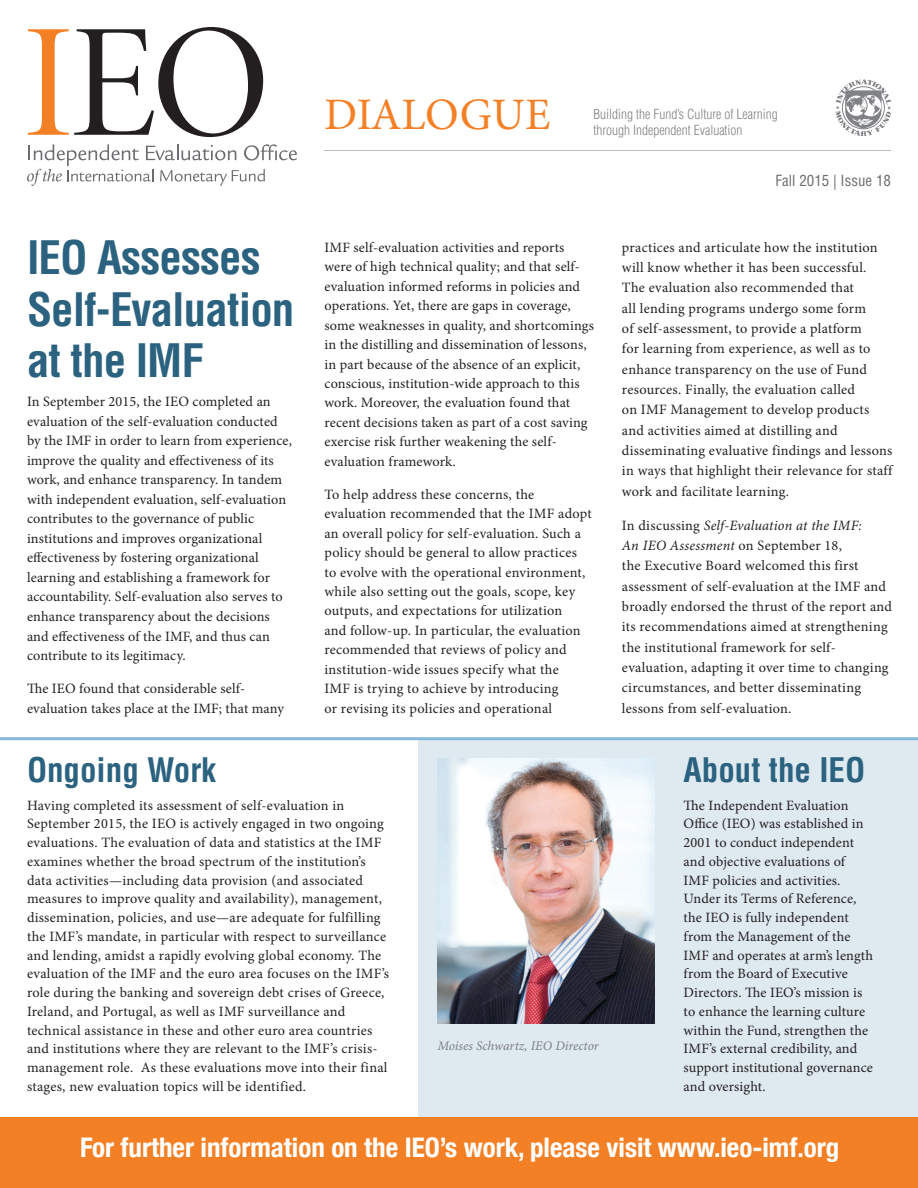
<style>
.page{position:relative;width:918px;height:1188px;background:#fff}
.page>*{position:absolute;margin:0;border:0;box-sizing:border-box;transform-origin:0 0}
.t1{font:700 condensed 45px/51.8px "Helvetica LT Std";letter-spacing:-.02em;color:#2b627f}
.t2{font:45px "Minion Pro";color:#f48026}
.t3{font:700 condensed 33px "Helvetica LT Std";color:#2b627f}
.t4{font:700 condensed 27px "Helvetica Neue";color:#fff}
.t5{font:condensed 15px "Helvetica LT Std";color:#6c6d70}
.t6{font:14.25px/19.5px "Minion Pro";letter-spacing:.015em;color:#231f20}
.t7{font:300 condensed 13.5px/16.2px "Helvetica LT Std";color:#808285}
.t8{font:13.2px "Minion Pro It Capt";letter-spacing:-.005em;color:#808285}
.s1{font-style:italic}
</style>
<div class="page">
<div style="left:0;top:1118px;width:918px;height:70px;background:#f48026"></div>
<div style="left:418px;top:739px;width:500px;height:379px;background:#dee9f0"></div>
<svg style="left:28px;top:27px;width:235px;height:110px"></svg>
<svg style="left:27px;top:144px;width:270px;height:42px"></svg>
<hr style="left:324px;top:150px;width:567px;height:1px;background:#bcbdc0">
<svg style="left:836px;top:80px;width:55px;height:56px"></svg>
<img style="left:437px;top:758px;width:217px;height:266px">
<hr style="left:0;top:737px;width:918px;height:3px;background:#87b9da">
<h1 class="t1" style="left:27px;top:231px;width:269px">IEO Assesses<br>Self-Evaluation at the IMF</h1>
<p class="t6" style="left:27px;top:392px;width:266px">In September 2015, the IEO completed an evaluation of the self-evaluation conducted by the IMF in order to learn from experience, improve the quality and effectiveness of its work, and enhance transparency. In tandem with independent evaluation, self-evaluation contributes to the governance of public institutions and improves organizational effectiveness by fostering organizational learning and establishing a framework for accountability. Self-evaluation also serves to enhance transparency about the decisions and effectiveness of the IMF, and thus can contribute to its legitimacy.</p>
<p class="t6" style="left:27px;top:679px;width:259px">The IEO found that considerable self&shy;evaluation takes place at the IMF; that many</p>
<h1 class="t2" style="left:324px;top:85px;width:228px">DIALOGUE</h1>
<p class="t7" style="left:593px;top:106px;width:186px">Building the Fund’s Culture of Learning through Independent Evaluation</p>
<p class="t5" style="left:776px;top:171px;width:117px">Fall 2015 | Issue 18</p>
<p class="t6" style="left:324px;top:238px;width:271px">IMF self-evaluation activities and reports were of high technical quality; and that self&shy;evaluation informed reforms in policies and operations. Yet, there are gaps in coverage, some weaknesses in quality, and shortcomings in the distilling and dissemination of lessons, in part because of the absence of an explicit, conscious, institution-wide approach to this work. Moreover, the evaluation found that recent decisions taken as part of a cost saving exercise risk further weakening the self&shy;evaluation framework.</p>
<p class="t6" style="left:324px;top:484px;width:269px">To help address these concerns, the evaluation recommended that the IMF adopt an overall policy for self-evaluation. Such a policy should be general to allow practices to evolve with the operational environment, while also setting out the goals, scope, key outputs, and expectations for utilization<br>and follow-up. In particular, the evaluation recommended that reviews of policy and institution-wide issues specify what the<br>IMF is trying to achieve by introducing<br>or revising its policies and operational</p>
<p class="t6" style="left:622px;top:237px;width:272px;line-height:20.4px">practices and articulate how the institution will know whether it has been successful.<br>The evaluation also recommended that<br>all lending programs undergo some form<br>of self-assessment, to provide a platform<br>for learning from experience, as well as to enhance transparency on the use of Fund resources. Finally, the evaluation called<br>on IMF Management to develop products and activities aimed at distilling and disseminating evaluative findings and lessons in ways that highlight their relevance for staff work and facilitate learning.</p>
<p class="t6" style="left:622px;top:515px;width:272px;line-height:20.4px">In discussing <span class="s1">Self-Evaluation at the IMF:<br>An IEO Assessment</span> on September 18,<br>the Executive Board welcomed this first assessment of self-evaluation at the IMF and broadly endorsed the thrust of the report and its recommendations aimed at strengthening the institutional framework for self&shy;evaluation, adapting it over time to changing circumstances, and better disseminating lessons from self-evaluation.</p>
<h2 class="t3" style="left:27px;top:749px;width:191px">Ongoing Work</h2>
<p class="t6" style="left:27px;top:796px;width:364px;line-height:18.8px">Having completed its assessment of self-evaluation in September 2015, the IEO is actively engaged in two ongoing evaluations. The evaluation of data and statistics at the IMF examines whether the broad spectrum of the institution’s data activities—including data provision (and associated measures to improve quality and availability), management, dissemination, policies, and use—are adequate for fulfilling the IMF’s mandate, in particular with respect to surveillance and lending, amidst a rapidly evolving global economy. The evaluation of the IMF and the euro area focuses on the IMF’s role during the banking and sovereign debt crises of Greece, Ireland, and Portugal, as well as IMF surveillance and technical assistance in these and other euro area countries and institutions where they are relevant to the IMF’s crisis&shy;management role. As these evaluations move into their final stages, new evaluation topics will be identified.</p>
<p class="t8" style="left:437px;top:1038px;width:163px">Moises Schwartz, IEO Director</p>
<h2 class="t3" style="left:684px;top:749px;width:183px">About the IEO</h2>
<p class="t6" style="left:684px;top:796px;width:191px;line-height:18.8px">The Independent Evaluation<br>Office (IEO) was established in<br>2001 to conduct independent and objective evaluations of<br>IMF policies and activities.<br>Under its Terms of Reference, the IEO is fully independent from the Management of the<br>IMF and operates at arm’s length from the Board of Executive<br>Directors. The IEO’s mission is to enhance the learning culture within the Fund, strengthen the<br>IMF’s external credibility, and support institutional governance and oversight.</p>
<h3 class="t4" style="left:80px;top:1131px;width:761px">For further information on the IEO’s work, please visit www.ieo-imf.org</h3>
</div>
